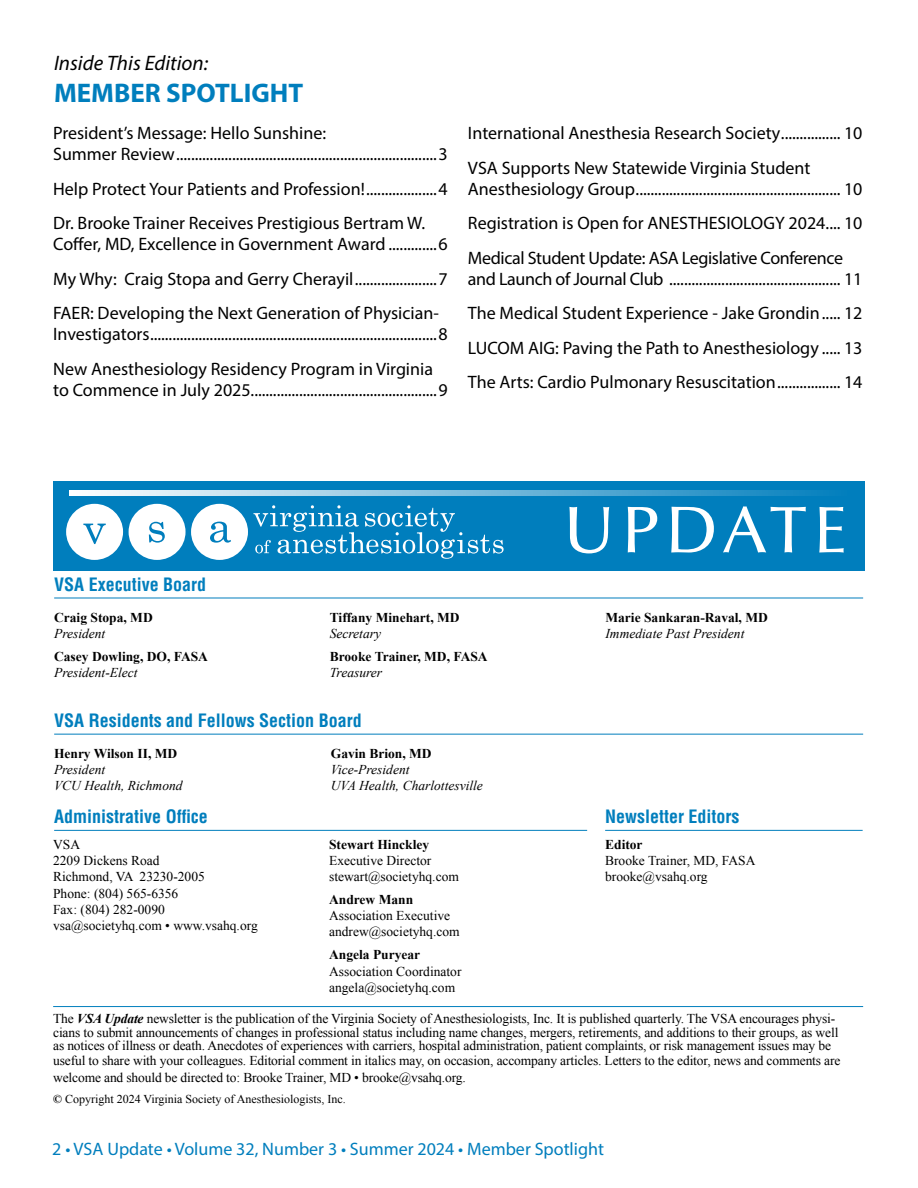
<style>
.page{position:relative;width:918px;height:1188px;background:#fff}
.page>*{position:absolute;margin:0;border:0;box-sizing:border-box;transform-origin:0 0}
.t1{font:500 66px "Optima LT Std";letter-spacing:.11em;color:#fff}
.t2{font:700 27px "Myriad Pro";color:#007ebd}
.t3{font:italic 21px "Myriad Pro";color:#000}
.t4{font:18px/34.5px "Myriad Pro";color:#000}
.t5{font:700 condensed 18px "Helvetica LT Std";color:#007ebd}
.t6{font:18px "Myriad Pro";color:#007ebd}
.t7{font:13.5px/16.2px "Times New Roman";letter-spacing:-.01em;color:#000}
.t8{font:700 13.5px "Times New Roman";color:#000}
.t9{font:italic 13.5px/16.2px "Times New Roman";color:#000}
.t10{font:12px "Times New Roman";color:#000}
.s1{font-weight:700;font-style:italic}
.s2{font-weight:700}
</style>
<div class="page">
<div style="left:53px;top:481px;width:812px;height:90px;background:#007ebd"></div>
<svg style="left:129px;top:504px;width:375px;height:56px"></svg>
<svg style="left:66px;top:504px;width:57px;height:56px"></svg>
<svg style="left:69px;top:491px;width:751px;height:5px;background:#85c0de"></svg>
<hr style="left:53px;top:1006px;width:810px;height:1px;background:#007ebd">
<hr style="left:54px;top:598px;width:809px;height:1px;background:#007ebd">
<hr style="left:54px;top:734px;width:809px;height:1px;background:#007ebd">
<hr style="left:54px;top:830px;width:533px;height:1px;background:#007ebd">
<hr style="left:605px;top:830px;width:258px;height:1px;background:#007ebd">
<p class="t3" style="left:54px;top:50px;width:156px">Inside This Edition:</p>
<h2 class="t2" style="left:54px;top:75px;width:251px">MEMBER SPOTLIGHT</h2>
<p class="t4" style="left:53px;top:123px;width:396px;line-height:21px">President’s Message: Hello Sunshine:<br>Summer Review......................................................................3</p>
<p class="t4" style="left:53px;top:171px;width:396px">Help Protect Your Patients and Profession!...................4<br>Dr. Brooke Trainer Receives Prestigious Bertram W.</p>
<p class="t4" style="left:53px;top:227px;width:396px;text-align:justify">Coffer, MD, Excellence in Government Award .............6<br>My Why: Craig Stopa and Gerry Cherayil......................7<br>FAER: Developing the Next Generation of Physician-</p>
<p class="t4" style="left:53px;top:317px;width:396px">Investigators.............................................................................8<br>New Anesthesiology Residency Program in Virginia</p>
<p class="t4" style="left:53px;top:372px;width:396px">to Commence in July 2025..................................................9</p>
<p class="t4" style="left:468px;top:116px;width:396px">International Anesthesia Research Society................ 10<br>VSA Supports New Statewide Virginia Student</p>
<p class="t4" style="left:468px;top:171px;width:396px;text-align:justify">Anesthesiology Group....................................................... 10<br>Registration is Open for ANESTHESIOLOGY 2024.... 10<br>Medical Student Update: ASA Legislative Conference</p>
<p class="t4" style="left:468px;top:261px;width:396px;text-align:justify">and Launch of Journal Club .............................................. 11<br>The Medical Student Experience - Jake Grondin..... 12<br>LUCOM AIG: Paving the Path to Anesthesiology ..... 13<br>The Arts: Cardio Pulmonary Resuscitation................. 14</p>
<p class="t5" style="left:54px;top:573px;width:154px">VSA Executive Board</p>
<h1 class="t1" style="left:563px;top:493px;width:285px">UPDATE</h1>
<p class="t8" style="left:54px;top:608px;width:100px">Craig Stopa, MD</p>
<p class="t9" style="left:54px;top:625px;width:53px">President</p>
<p class="t8" style="left:54px;top:647px;width:155px">Casey Dowling, DO, FASA</p>
<p class="t9" style="left:54px;top:664px;width:85px">President-Elect</p>
<p class="t8" style="left:330px;top:608px;width:131px">Tiffany Minehart, MD</p>
<p class="t9" style="left:330px;top:625px;width:53px">Secretary</p>
<p class="t8" style="left:330px;top:647px;width:159px">Brooke Trainer, MD, FASA</p>
<p class="t9" style="left:330px;top:664px;width:54px">Treasurer</p>
<p class="t5" style="left:54px;top:709px;width:309px">VSA Residents and Fellows Section Board</p>
<p class="t8" style="left:54px;top:744px;width:125px">Henry Wilson II, MD</p>
<p class="t9" style="left:54px;top:761px;width:130px">President<br>VCU Health, Richmond</p>
<p class="t8" style="left:331px;top:744px;width:102px">Gavin Brion, MD</p>
<p class="t9" style="left:331px;top:761px;width:154px">Vice-President<br>UVA Health, Charlottesville</p>
<p class="t8" style="left:605px;top:608px;width:164px">Marie Sankaran-Raval, MD</p>
<p class="t9" style="left:605px;top:625px;width:140px">Immediate Past President</p>
<p class="t5" style="left:54px;top:805px;width:155px">Administrative Office</p>
<p class="t5" style="left:605px;top:805px;width:136px">Newsletter Editors</p>
<p class="t8" style="left:605px;top:835px;width:39px">Editor</p>
<p class="t7" style="left:605px;top:852px;width:152px">Brooke Trainer, MD, FASA brooke@vsahq.org</p>
<p class="t7" style="left:53px;top:836px;width:206px">VSA<br>2209 Dickens Road<br>Richmond, VA 23230-2005<br>Phone: (804) 565-6356<br>Fax: (804) 282-0090 vsa@societyhq.com • www.vsahq.org</p>
<p class="t8" style="left:329px;top:835px;width:102px">Stewart Hinckley</p>
<p class="t7" style="left:329px;top:852px;width:131px">Executive Director stewart@societyhq.com</p>
<p class="t8" style="left:329px;top:890px;width:86px">Andrew Mann</p>
<p class="t7" style="left:329px;top:907px;width:132px">Association Executive andrew@societyhq.com</p>
<p class="t8" style="left:329px;top:946px;width:93px">Angela Puryear</p>
<p class="t7" style="left:329px;top:963px;width:134px">Association Coordinator angela@societyhq.com</p>
<p class="t7" style="left:53px;top:1012px;width:787px;line-height:13.5px">The <span class="s1">VSA Update</span> newsletter is the publication of the Virginia Society of Anesthesiologists, Inc. It is published quarterly. The VSA encourages physi&shy;cians to submit announcements of changes in professional status including name changes, mergers, retirements, and additions to their groups, as well as notices of illness or death. Anecdotes of experiences with carriers, hospital administration, patient complaints, or risk management issues may be</p>
<p class="t7" style="left:53px;top:1053px;width:789px">useful to share with your colleagues. Editorial comment in italics may, on occasion, accompany articles. Letters to the editor, news and comments are welcome and should be directed to: Brooke Trainer, MD • brooke@vsahq.org.</p>
<p class="t10" style="left:53px;top:1091px;width:294px"><span class="s2">©</span> Copyright 2024 Virginia Society of Anesthesiologists, Inc.</p>
<p class="t6" style="left:52px;top:1138px;width:553px">2 • VSA Update • Volume 32, Number 3 • Summer 2024 • Member Spotlight</p>
</div>
